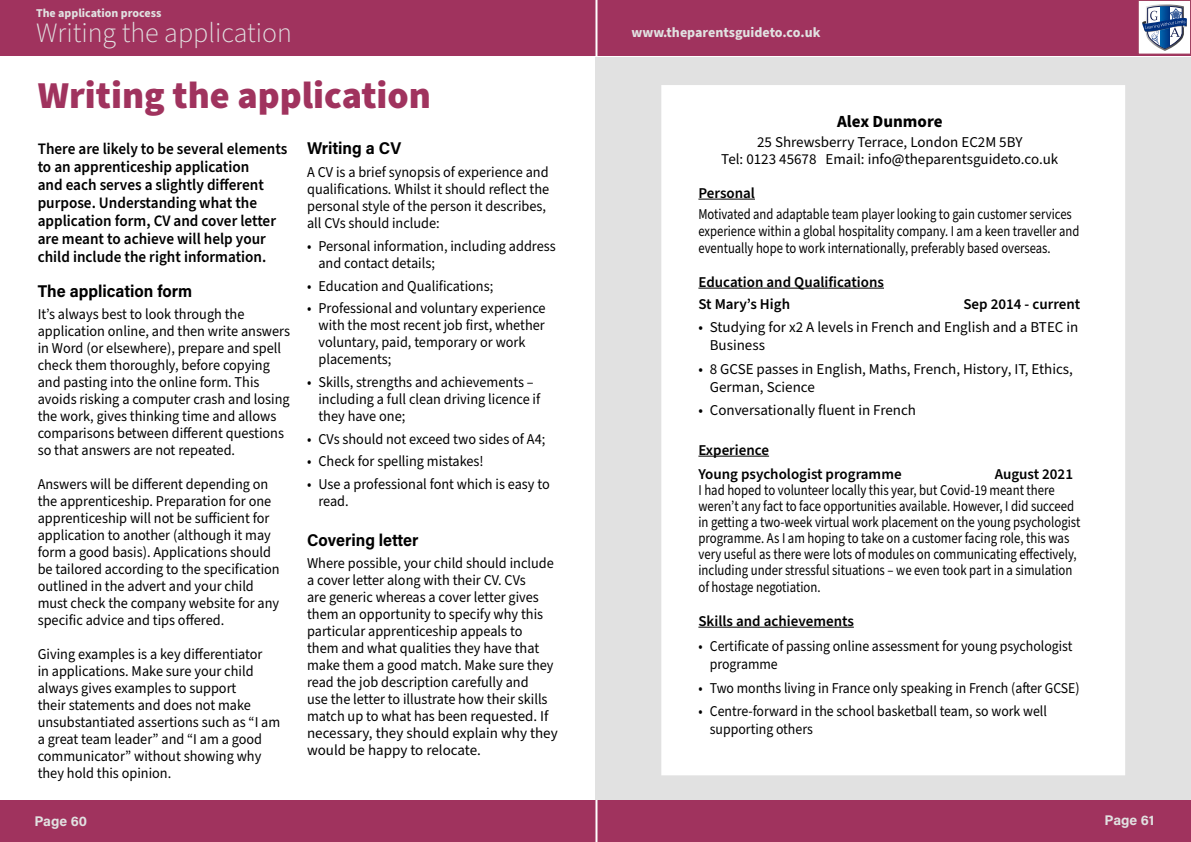
<style>
.page{position:relative;width:1191px;height:842px;background:#fff}
.page>*{position:absolute;margin:0;border:0;box-sizing:border-box;transform-origin:0 0}
.t1{font:900 38px "Source Sans Pro";color:#a0335e}
.t2{font:300 28px "Source Sans Pro";color:#e1e1e1}
.t3{font:700 17px "Acumin Pro";color:#000;scale:.95 1}
.t4{font:700 17px "Source Sans Pro";color:#000}
.t5{font:600 16px/18px "Source Sans Pro";color:#000;scale:.95 1}
.t6{font:15px/17px "Source Sans Pro";color:#000;scale:.95 1}
.t7{font:15px/16.2px "Source Sans Pro";color:#000;scale:.85 1}
.t8{font:15px/18px "Source Sans Pro";color:#000}
.t9{font:15px/18px "Source Sans Pro";color:#000;scale:.92 1}
.t10{font:15px/17px "Source Sans Pro";color:#000;scale:.84 1}
.t11{font:600 15px/22px "Source Sans Pro";color:#000}
.t12{font:700 14px "Source Sans Pro";color:#e1e1e1}
.t13{font:700 14px "Acumin Pro";color:#e1e1e1}
.t14{font:700 12px "Source Sans Pro";color:#e1e1e1}
</style>
<div class="page">
<div style="left:0;top:0;width:1191px;height:55px;background:#a0335e"></div>
<div style="left:0;top:801px;width:1191px;height:41px;background:#a0335e"></div>
<hr style="left:595px;top:0;width:2px;height:842px;background:#fff">
<div style="left:1138px;top:0;width:52px;height:54px;background:#fff"></div>
<svg style="left:1142px;top:4px;width:45px;height:47px"></svg>
<div style="left:1137px;top:0;width:54px;height:55px;border:1px solid #a04162"></div>
<div style="left:595px;top:57px;width:596px;height:742px;background:#e1e1e1"></div>
<div style="left:661px;top:85px;width:464px;height:690px;background:#fff"></div>
<hr style="left:698px;top:199px;width:57px;height:1px;background:#000">
<hr style="left:698px;top:288px;width:186px;height:1px;background:#000">
<hr style="left:698px;top:456px;width:71px;height:1px;background:#000">
<hr style="left:698px;top:627px;width:156px;height:1px;background:#000">
<p class="t14" style="left:36px;top:4px;width:127px">The application process</p>
<h2 class="t2" style="left:36px;top:14px;width:257px">Writing the application</h2>
<h1 class="t1" style="left:38px;top:69px;width:395px">Writing the application</h1>
<p class="t5" style="left:38px;top:140px;width:264px">There are likely to be several elements to an apprenticeship application<br>and each serves a slightly different purpose. Understanding what the application form, CV and cover letter are meant to achieve will help your child include the right information.</p>
<p class="t3" style="left:38px;top:279px;width:164px">The application form</p>
<p class="t6" style="left:38px;top:306px;width:267px">It’s always best to look through the application online, and then write answers in Word (or elsewhere), prepare and spell check them thoroughly, before copying and pasting into the online form. This avoids risking a computer crash and losing the work, gives thinking time and allows comparisons between different questions so that answers are not repeated.</p>
<p class="t6" style="left:38px;top:476px;width:256px">Answers will be different depending on the apprenticeship. Preparation for one apprenticeship will not be sufficient for application to another (although it may form a good basis). Applications should be tailored according to the specification outlined in the advert and your child must check the company website for any specific advice and tips offered.</p>
<p class="t6" style="left:38px;top:646px;width:257px">Giving examples is a key differentiator<br>in applications. Make sure your child always gives examples to support<br>their statements and does not make unsubstantiated assertions such as “I am a great team leader” and “I am a good communicator” without showing why they hold this opinion.</p>
<p class="t3" style="left:307px;top:136px;width:100px">Writing a CV</p>
<p class="t6" style="left:307px;top:164px;width:256px">A CV is a brief synopsis of experience and qualifications. Whilst it should reflect the personal style of the person it describes, all CVs should include:</p>
<p class="t6" style="left:318px;top:238px;width:251px;text-indent:-11px">• Personal information, including address and contact details;</p>
<p class="t6" style="left:307px;top:278px;width:197px">• Education and Qualifications;</p>
<p class="t6" style="left:318px;top:300px;width:241px;text-indent:-11px">• Professional and voluntary experience with the most recent job first, whether voluntary, paid, temporary or work placements;</p>
<p class="t6" style="left:318px;top:374px;width:235px;text-indent:-11px">• Skills, strengths and achievements – including a full clean driving licence if they have one;</p>
<p class="t6" style="left:307px;top:431px;width:252px">• CVs should not exceed two sides of A4;</p>
<p class="t6" style="left:307px;top:453px;width:187px">• Check for spelling mistakes!</p>
<p class="t6" style="left:318px;top:476px;width:245px;text-indent:-11px">• Use a professional font which is easy to read.</p>
<p class="t3" style="left:307px;top:528px;width:119px">Covering letter</p>
<p class="t6" style="left:307px;top:555px;width:265px">Where possible, your child should include a cover letter along with their CV. CVs<br>are generic whereas a cover letter gives them an opportunity to specify why this particular apprenticeship appeals to<br>them and what qualities they have that make them a good match. Make sure they read the job description carefully and<br>use the letter to illustrate how their skills match up to what has been requested. If necessary, they should explain why they would be happy to relocate.</p>
<p class="t12" style="left:631px;top:23px;width:190px">www.theparentsguideto.co.uk</p>
<p class="t4" style="left:837px;top:110px;width:107px">Alex Dunmore</p>
<p class="t8" style="left:721px;top:134px;width:338px;line-height:17px;text-align:center">25 Shrewsberry Terrace, London EC2M 5BY<br>Tel: 0123 45678 Email: info@theparentsguideto.co.uk</p>
<p class="t11" style="left:698px;top:182px;width:58px">Personal</p>
<p class="t10" style="left:698px;top:206px;width:455px">Motivated and adaptable team player looking to gain customer services experience within a global hospitality company. I am a keen traveller and eventually hope to work internationally, preferably based overseas.</p>
<p class="t11" style="left:698px;top:271px;width:187px">Education and Qualifications<br>St Mary’s High</p>
<p class="t11" style="left:963px;top:293px;width:118px">Sep 2014 - current</p>
<p class="t8" style="left:710px;top:318px;width:370px;text-indent:-11px">• Studying for x2 A levels in French and English and a BTEC in<br>Business</p>
<p class="t8" style="left:710px;top:360px;width:365px;text-indent:-11px">• 8 GCSE passes in English, Maths, French, History, IT, Ethics,<br>German, Science</p>
<p class="t8" style="left:698px;top:402px;width:219px">• Conversationally fluent in French</p>
<p class="t11" style="left:698px;top:438px;width:205px;line-height:24px">Experience<br>Young psychologist programme</p>
<p class="t11" style="left:994px;top:463px;width:80px">August 2021</p>
<p class="t7" style="left:698px;top:482px;width:451px">I had hoped to volunteer locally this year, but Covid-19 meant there weren’t any fact to face opportunities available. However, I did succeed in getting a two-week virtual work placement on the young psychologist programme. As I am hoping to take on a customer facing role, this was very useful as there were lots of modules on communicating effectively, including under stressful situations – we even took part in a simulation of hostage negotiation.</p>
<p class="t11" style="left:698px;top:610px;width:157px">Skills and achievements</p>
<p class="t9" style="left:710px;top:637px;width:396px;text-indent:-11px">• Certificate of passing online assessment for young psychologist programme</p>
<p class="t9" style="left:698px;top:679px;width:416px">• Two months living in France only speaking in French (after GCSE)</p>
<p class="t9" style="left:710px;top:703px;width:368px;text-indent:-11px">• Centre-forward in the school basketball team, so work well supporting others</p>
<p class="t13" style="left:35px;top:811px;width:54px">Page 60</p>
<p class="t13" style="left:1104px;top:810px;width:51px">Page 61</p>
</div>
